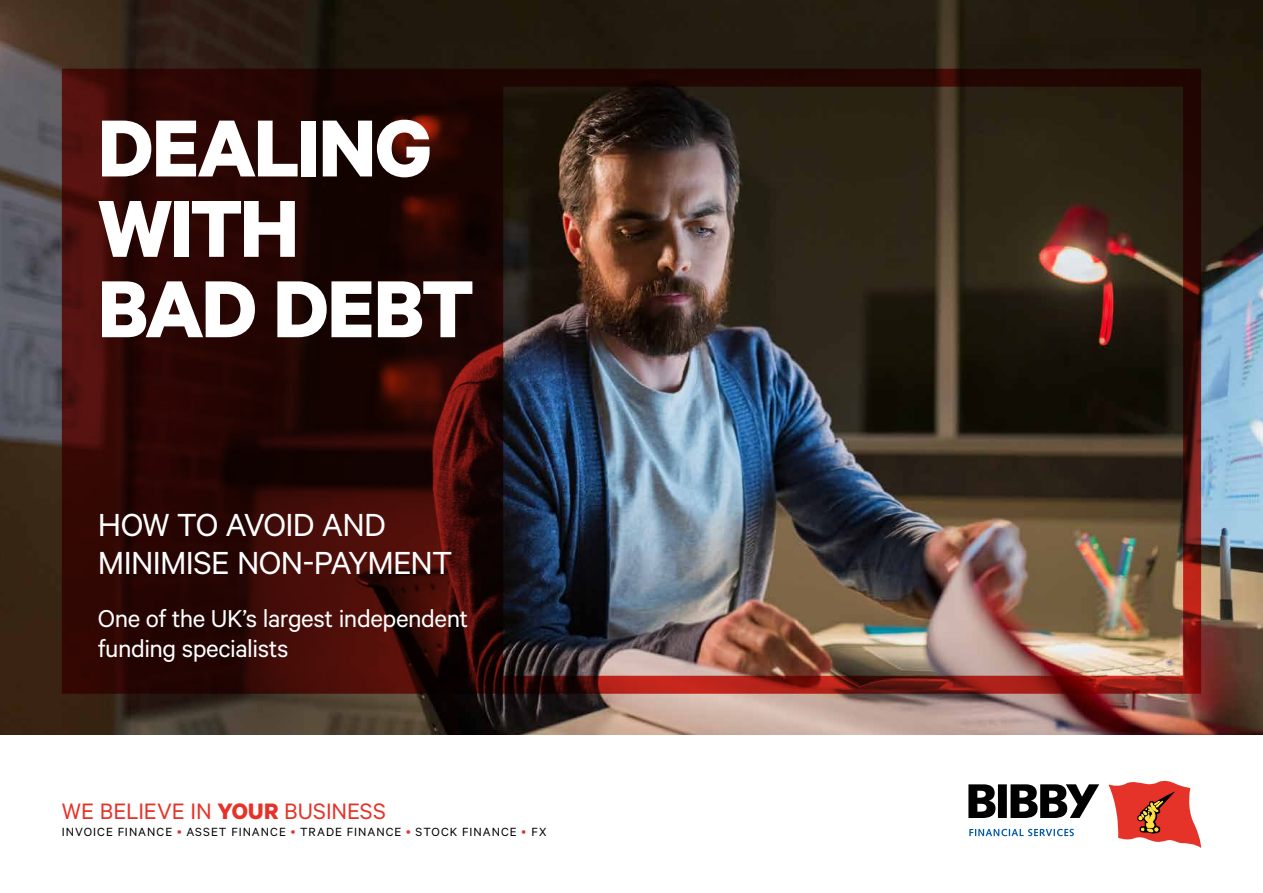
<style>
.page{position:relative;width:1263px;height:893px;background:#fff}
.page>*{position:absolute;margin:0;border:0;box-sizing:border-box;transform-origin:0 0}
.t1{font:700 90.9px/80.4px "Calibre";letter-spacing:-.025em;color:#fff}
.t2{font:36px/38.1px "Calibre";letter-spacing:-.02em;color:#fff}
.t3{font:27.45px/29.5px "Calibre";letter-spacing:-.015em;color:#fff}
.t4{font:25.2px "Calibre";letter-spacing:-.005em;color:#e63329}
.t5{font:13.35px "Calibre";letter-spacing:.075em;color:#000}
.s1{font-weight:700}
.s2{color:#e63329}
</style>
<div class="page">
<img style="left:0;top:0;width:1263px;height:734px">
<img style="left:62px;top:69px;width:1139px;height:625px">
<svg style="left:968px;top:784px;width:27px;height:34px"></svg>
<div style="left:998px;top:784px;width:9px;height:34px;background:#000"></div>
<svg style="left:1010px;top:784px;width:89px;height:34px"></svg>
<svg style="left:1108px;top:781px;width:93px;height:67px"></svg>
<svg style="left:969px;top:829px;width:105px;height:7px"></svg>
<h1 class="t1" style="left:98px;top:105px;width:378px">DEALING<br>WITH<br>BAD DEBT</h1>
<h2 class="t2" style="left:98px;top:504px;width:356px">HOW TO AVOID AND<br>MINIMISE NON-PAYMENT</h2>
<h3 class="t3" style="left:98px;top:603px;width:372px">One of the UK’s largest independent funding specialists</h3>
<h3 class="t4" style="left:62px;top:796px;width:325px">WE BELIEVE IN <span class="s1">YOUR</span> BUSINESS</h3>
<p class="t5" style="left:62px;top:824px;width:486px">INVOICE FINANCE <span class="s2">•</span> ASSET FINANCE <span class="s2">•</span> TRADE FINANCE <span class="s2">•</span> STOCK FINANCE <span class="s2">•</span> FX</p>
</div>
